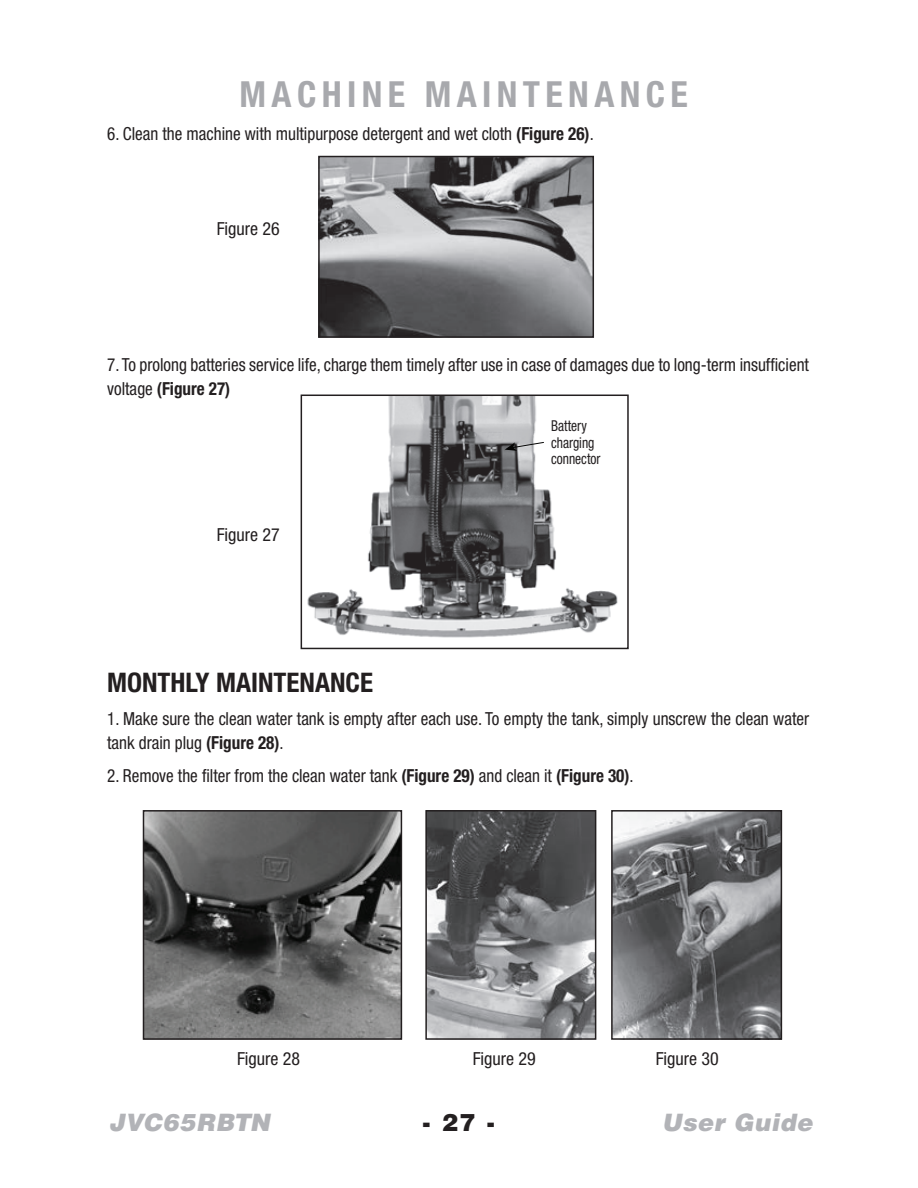
<style>
.page{position:relative;width:918px;height:1188px;background:#fff}
.page>*{position:absolute;margin:0;border:0;box-sizing:border-box;transform-origin:0 0}
.t1{font:700 condensed 36px "Helvetica Neue";letter-spacing:.15em;color:#a8a9ad}
.t2{font:700 condensed 27px "Helvetica Neue";color:#231f20}
.t3{font:italic 900 24px "Helvetica";letter-spacing:.025em;color:#b2b3b7}
.t4{font:900 24px "Helvetica";color:#231f20}
.t5{font:condensed 18px/24px "Helvetica Neue";color:#231f20;scale:.95 1}
.t6{font:condensed 18px "Helvetica Neue";color:#231f20}
.t7{font:condensed 15px/16.5px "Helvetica Neue";color:#231f20;scale:.9 1}
.s1{font-weight:700}
</style>
<div class="page">
<img style="left:142px;top:810px;width:257px;height:230px">
<img style="left:428px;top:813px;width:165px;height:224px">
<img style="left:614px;top:813px;width:165px;height:224px">
<div style="left:425px;top:810px;width:171px;height:230px;border:2px solid #231f20"></div>
<div style="left:611px;top:810px;width:171px;height:230px;border:2px solid #231f20"></div>
<img style="left:321px;top:159px;width:270px;height:176px">
<div style="left:143px;top:810px;width:259px;height:230px;border:2px solid #231f20"></div>
<div style="left:318px;top:156px;width:276px;height:182px;border:2px solid #231f20"></div>
<img style="left:307px;top:398px;width:311px;height:240px">
<svg style="left:505px;top:441px;width:40px;height:10px"></svg>
<div style="left:301px;top:395px;width:328px;height:254px;border:2px solid #231f20"></div>
<h1 class="t1" style="left:240px;top:73px;width:450px">MACHINE MAINTENANCE</h1>
<p class="t5" style="left:107px;top:121px;width:514px">6. Clean the machine with multipurpose detergent and wet cloth <span class="s1">(Figure 26)</span>.</p>
<p class="t6" style="left:217px;top:218px;width:64px">Figure 26</p>
<p class="t5" style="left:107px;top:352px;width:740px">7. To prolong batteries service life, charge them timely after use in case of damages due to long-term insufficient voltage <span class="s1">(Figure 27)</span></p>
<p class="t6" style="left:217px;top:524px;width:64px">Figure 27</p>
<p class="t7" style="left:551px;top:418px;width:56px">Battery charging connector</p>
<h2 class="t2" style="left:107px;top:666px;width:267px">MONTHLY MAINTENANCE</h2>
<p class="t5" style="left:107px;top:706px;width:741px">1. Make sure the clean water tank is empty after each use. To empty the tank, simply unscrew the clean water tank drain plug <span class="s1">(Figure 28)</span>.</p>
<p class="t5" style="left:107px;top:763px;width:556px">2. Remove the filter from the clean water tank <span class="s1">(Figure 29)</span> and clean it <span class="s1">(Figure 30)</span>.</p>
<p class="t6" style="left:237px;top:1049px;width:64px">Figure 28</p>
<p class="t6" style="left:473px;top:1049px;width:64px">Figure 29</p>
<p class="t6" style="left:656px;top:1049px;width:64px">Figure 30</p>
<h3 class="t3" style="left:109px;top:1106px;width:163px">JVC65RBTN</h3>
<h3 class="t4" style="left:422px;top:1106px;width:74px">- 27 -</h3>
<h3 class="t3" style="left:662px;top:1106px;width:152px">User Guide</h3>
</div>
